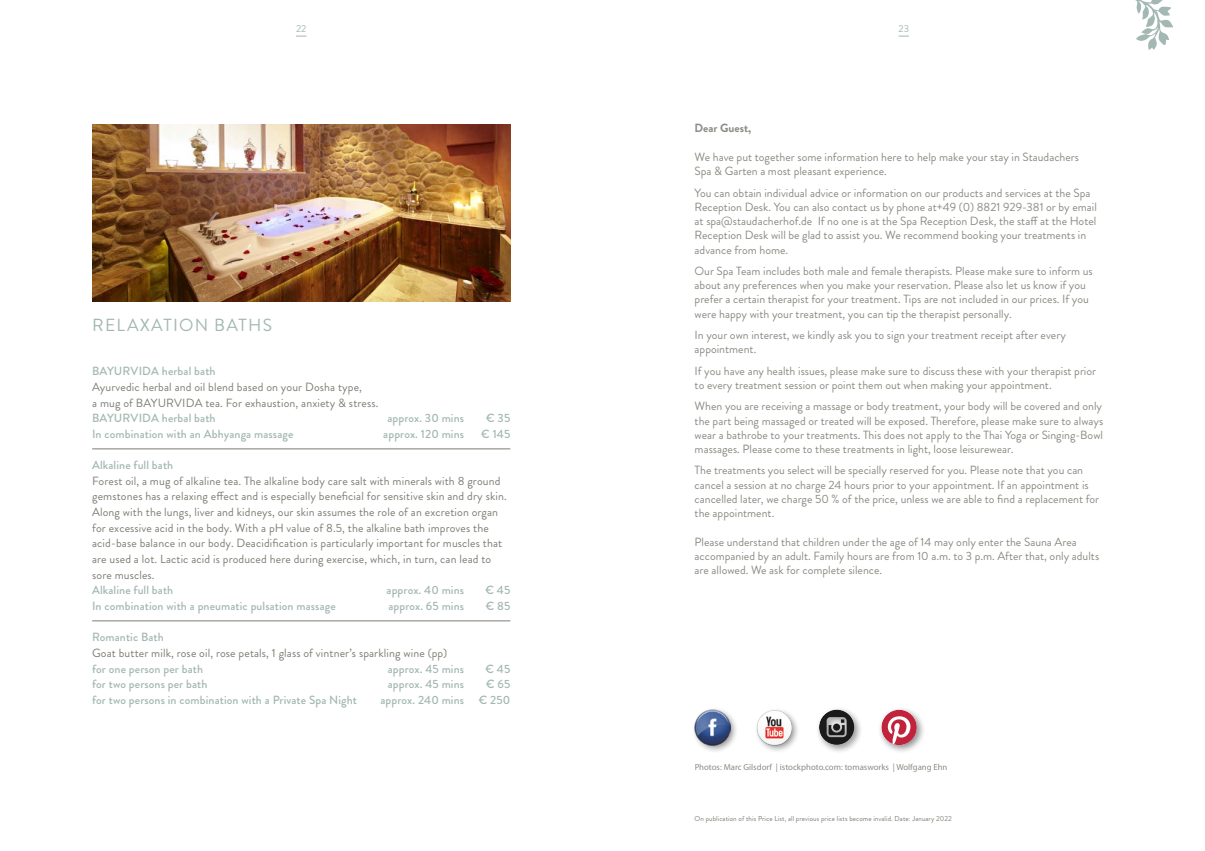
<style>
.page{position:relative;width:1205px;height:851px;background:#fff}
.page>*{position:absolute;margin:0;border:0;box-sizing:border-box;transform-origin:0 0}
.t1{font:17.5px "Brandon Grotesque";letter-spacing:.07em;color:#a3b8b2}
.t2{font:11.88px/14.2px "Brandon Grotesque";color:#7d7e75}
.t3{font:500 11.88px "Brandon Grotesque";letter-spacing:.01em;color:#a3b8b2}
.t4{font:700 11.88px "Brandon Grotesque";color:#7d7e75}
.t5{font:10px "Brandon Grotesque";color:#a3b8b2}
.t6{font:8.75px "Myriad Pro";color:#7d7e75}
.t7{font:7.12px "Brandon Grotesque";letter-spacing:.01em;color:#7d7e75}
</style>
<div class="page">
<div style="left:691px;top:705px;width:47px;height:48px;background:#000;opacity:.5"></div>
<img style="left:694px;top:709px;width:36px;height:36px">
<div style="left:753px;top:706px;width:47px;height:47px;background:#000;opacity:.5"></div>
<img style="left:756px;top:709px;width:36px;height:36px">
<div style="left:815px;top:705px;width:48px;height:48px;background:#000;opacity:.5"></div>
<svg style="left:819px;top:709px;width:35px;height:35px"></svg>
<div style="left:877px;top:705px;width:49px;height:49px;background:#000;opacity:.5"></div>
<svg style="left:881px;top:709px;width:36px;height:36px"></svg>
<svg style="left:1135px;top:0;width:38px;height:50px"></svg>
<img style="left:92px;top:124px;width:418px;height:177px">
<hr style="left:92px;top:448px;width:418px;height:1px;background:#7d7e75">
<hr style="left:92px;top:620px;width:418px;height:1px;background:#7d7e75">
<p class="t5" style="left:296px;top:22px;width:12px">22</p>
<h1 class="t1" style="left:92px;top:313px;width:181px">RELAXATION BATHS</h1>
<p class="t3" style="left:92px;top:363px;width:125px">BAYURVIDA herbal bath</p>
<p class="t2" style="left:92px;top:379px;width:288px;line-height:15.6px">Ayurvedic herbal and oil blend based on your Dosha type,<br>a mug of BAYURVIDA tea. For exhaustion, anxiety &amp; stress.</p>
<p class="t3" style="left:92px;top:410px;width:125px">BAYURVIDA herbal bath</p>
<p class="t3" style="left:387px;top:410px;width:78px">approx. 30 mins</p>
<p class="t3" style="left:486px;top:410px;width:26px">€ 35</p>
<p class="t3" style="left:92px;top:425px;width:203px">In combination with an Abhyanga massage</p>
<p class="t3" style="left:383px;top:425px;width:82px">approx. 120 mins</p>
<p class="t3" style="left:481px;top:425px;width:31px">€ 145</p>
<p class="t3" style="left:92px;top:457px;width:83px">Alkaline full bath</p>
<p class="t2" style="left:92px;top:473px;width:416px;line-height:15.6px">Forest oil, a mug of alkaline tea. The alkaline body care salt with minerals with 8 ground gemstones has a relaxing effect and is especially beneficial for sensitive skin and dry skin.<br>Along with the lungs, liver and kidneys, our skin assumes the role of an excretion organ for excessive acid in the body. With a pH value of 8.5, the alkaline bath improves the acid-base balance in our body. Deacidification is particularly important for muscles that are used a lot. Lactic acid is produced here during exercise, which, in turn, can lead to sore muscles.</p>
<p class="t3" style="left:92px;top:582px;width:83px">Alkaline full bath</p>
<p class="t3" style="left:386px;top:582px;width:79px">approx. 40 mins</p>
<p class="t3" style="left:485px;top:582px;width:26px">€ 45</p>
<p class="t3" style="left:92px;top:597px;width:245px">In combination with a pneumatic pulsation massage</p>
<p class="t3" style="left:388px;top:597px;width:77px">approx. 65 mins</p>
<p class="t3" style="left:486px;top:597px;width:26px">€ 85</p>
<p class="t3" style="left:92px;top:628px;width:73px">Romantic Bath</p>
<p class="t2" style="left:92px;top:645px;width:357px">Goat butter milk, rose oil, rose petals, 1 glass of vintner’s sparkling wine (pp)</p>
<p class="t3" style="left:92px;top:660px;width:112px">for one person per bath</p>
<p class="t3" style="left:388px;top:660px;width:78px">approx. 45 mins</p>
<p class="t3" style="left:485px;top:660px;width:26px">€ 45</p>
<p class="t3" style="left:92px;top:675px;width:117px">for two persons per bath</p>
<p class="t3" style="left:388px;top:675px;width:78px">approx. 45 mins</p>
<p class="t3" style="left:486px;top:675px;width:26px">€ 65</p>
<p class="t3" style="left:92px;top:691px;width:266px">for two persons in combination with a Private Spa Night</p>
<p class="t3" style="left:380px;top:691px;width:131px">approx. 240 mins € 250</p>
<p class="t5" style="left:898px;top:22px;width:12px">23</p>
<p class="t4" style="left:694px;top:120px;width:58px">Dear Guest,</p>
<p class="t2" style="left:694px;top:150px;width:386px">We have put together some information here to help make your stay in Staudachers<br>Spa &amp; Garten a most pleasant experience.</p>
<p class="t2" style="left:694px;top:185px;width:404px">You can obtain individual advice or information on our products and services at the Spa Reception Desk. You can also contact us by phone at+49 (0) 8821 929-381 or by email at spa@staudacherhof.de If no one is at the Spa Reception Desk, the staff at the Hotel Reception Desk will be glad to assist you. We recommend booking your treatments in advance from home.</p>
<p class="t2" style="left:694px;top:264px;width:400px">Our Spa Team includes both male and female therapists. Please make sure to inform us about any preferences when you make your reservation. Please also let us know if you prefer a certain therapist for your treatment. Tips are not included in our prices. If you were happy with your treatment, you can tip the therapist personally.</p>
<p class="t2" style="left:694px;top:328px;width:373px">In your own interest, we kindly ask you to sign your treatment receipt after every appointment.</p>
<p class="t2" style="left:694px;top:363px;width:403px">If you have any health issues, please make sure to discuss these with your therapist prior to every treatment session or point them out when making your appointment.</p>
<p class="t2" style="left:694px;top:399px;width:410px;text-align:justify">When you are receiving a massage or body treatment, your body will be covered and only the part being massaged or treated will be exposed. Therefore, please make sure to always wear a bathrobe to your treatments. This does not apply to the Thai Yoga or Singing-Bowl massages. Please come to these treatments in light, loose leisurewear.</p>
<p class="t2" style="left:694px;top:463px;width:406px">The treatments you select will be specially reserved for you. Please note that you can cancel a session at no charge 24 hours prior to your appointment. If an appointment is cancelled later, we charge 50 % of the price, unless we are able to find a replacement for the appointment.</p>
<p class="t2" style="left:694px;top:534px;width:406px">Please understand that children under the age of 14 may only enter the Sauna Area accompanied by an adult. Family hours are from 10 a.m. to 3 p.m. After that, only adults are allowed. We ask for complete silence.</p>
<p class="t6" style="left:694px;top:761px;width:254px">Photos: Marc Gilsdorf | istockphoto.com: tomasworks | Wolfgang Ehn</p>
<p class="t7" style="left:694px;top:813px;width:259px">On publication of this Price List, all previous price lists become invalid. Date: January 2022</p>
</div>
